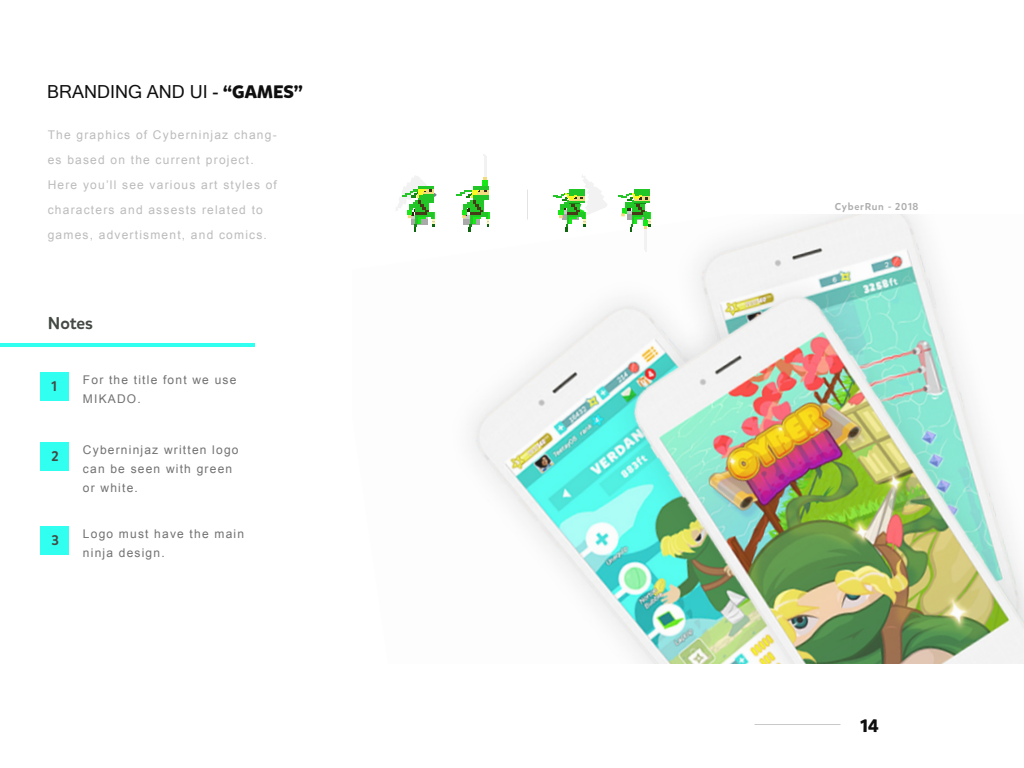
<style>
.page{position:relative;width:1024px;height:768px;background:#fff}
.page>*{position:absolute;margin:0;border:0;box-sizing:border-box;transform-origin:0 0}
.t1{font:18px "Microsoft Sans Serif";color:#0f0f0f}
.t2{font:700 18px "Mikado";color:#0f0f0f}
.t3{font:500 17.1px "Mikado";letter-spacing:-.005em;color:#434943}
.t4{font:500 14px "Mikado";color:#434943}
.t5{font:12px/25px "Arial";letter-spacing:.1em;color:#bbbcbb}
.t6{font:12px/19px "Arial";letter-spacing:.1em;color:#727272}
.t7{font:500 10px "Mikado";letter-spacing:.075em;color:#adadad}
.s1{font-family:"Mikado";font-weight:700}
</style>
<div class="page">
<hr style="left:0;top:343px;width:255px;height:4px;background:#31fff0">
<div style="left:40px;top:372px;width:29px;height:29px;background:#31fff0"></div>
<div style="left:40px;top:442px;width:29px;height:29px;background:#31fff0"></div>
<div style="left:40px;top:526px;width:29px;height:29px;background:#31fff0"></div>
<img style="left:471px;top:214px;width:553px;height:450px">
<hr style="left:644px;top:229px;width:3px;height:21px;background:#f2f2f2">
<hr style="left:484px;top:156px;width:3px;height:21px;background:#f2f2f2">
<svg style="left:456px;top:177px;width:34px;height:55px"></svg>
<svg style="left:396px;top:176px;width:41px;height:56px"></svg>
<svg style="left:553px;top:176px;width:55px;height:56px"></svg>
<div style="left:634px;top:189px;width:16px;height:7px;background:#22c626"></div>
<svg style="left:618px;top:193px;width:33px;height:39px"></svg>
<h1 class="t1" style="left:47px;top:81px;width:257px">BRANDING AND UI - <span class="s1">“GAMES”</span></h1>
<p class="t5" style="left:48px;top:123px;width:231px">The graphics of Cyberninjaz chang&shy;es based on the current project.<br>Here you’ll see various art styles of characters and assests related to games, advertisment, and comics.</p>
<h2 class="t3" style="left:48px;top:312px;width:47px">Notes</h2>
<p class="t4" style="left:52px;top:377px;width:7px">1</p>
<p class="t6" style="left:83px;top:370px;width:155px">For the title font we use<br>MIKADO.</p>
<p class="t4" style="left:52px;top:447px;width:9px">2</p>
<p class="t6" style="left:83px;top:440px;width:157px">Cyberninjaz written logo can be seen with green or white.</p>
<p class="t4" style="left:52px;top:531px;width:9px">3</p>
<p class="t6" style="left:83px;top:524px;width:163px">Logo must have the main ninja design.</p>
<p class="t7" style="left:835px;top:200px;width:85px">CyberRun - 2018</p>
<h1 class="t2" style="left:861px;top:714px;width:20px">14</h1>
</div>
